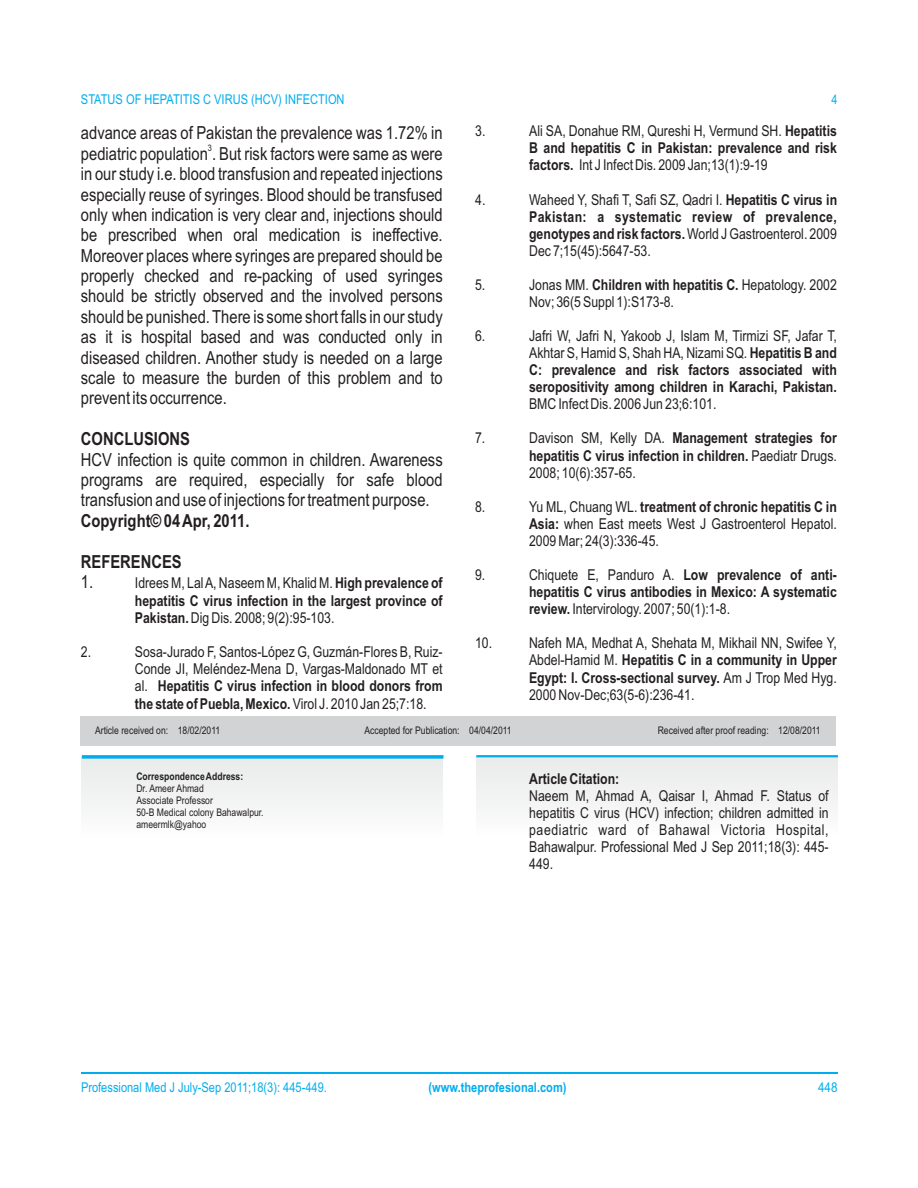
<style>
.page{position:relative;width:918px;height:1188px;background:#fff}
.page>*{position:absolute;margin:0;border:0;box-sizing:border-box;transform-origin:0 0}
.t1{font:18px/20.4px "Arial Narrow";color:#231f20}
.t2{font:700 18px "Arial Narrow";color:#231f20}
.t3{font:15px/17px "Arial Narrow";color:#231f20}
.t4{font:700 15px/17px "Arial Narrow";color:#231f20}
.t5{font:700 15px "Arial Narrow";letter-spacing:.025em;color:#231f20}
.t6{font:13.5px "Arial Narrow";color:#00aeef}
.t7{font:700 13.5px "Arial Narrow";color:#00aeef}
.t8{font:13.5px "Arial Narrow";color:#00aeef;scale:1.04 1}
.t9{font:13.2px "Arial Narrow";color:#00aeef}
.t10{font:10.5px/11.9px "Arial Narrow";color:#231f20}
.t11{font:700 10.5px "Arial Narrow";color:#231f20}
.t12{font:9px "Arial Narrow";color:#231f20}
.s1{font-weight:700}
.s2{font-weight:400}
.s3{font-size:18px}
</style>
<div class="page">
<hr style="left:81px;top:1072px;width:756px;height:2px;background:#00aeef">
<div style="left:80px;top:716px;width:756px;height:30px;background:#d1d3d4"></div>
<div style="left:82px;top:756px;width:361px;height:104px;background:#f5f6f6"></div>
<svg style="left:82px;top:755px;width:361px;height:4px"></svg>
<div style="left:477px;top:756px;width:361px;height:103px;background:#f5f5f5"></div>
<hr style="left:476px;top:755px;width:362px;height:2px;background:#00aeef">
<p class="t6" style="left:81px;top:94px;width:265px">STATUS OF HEPATITIS C VIRUS (HCV) INFECTION</p>
<p class="t9" style="left:832px;top:94px;width:8px">4</p>
<p class="t1" style="left:81px;top:124px;width:363px">advance areas of Pakistan the prevalence was 1.72% in</p>
<p class="t3" style="left:475px;top:124px;width:12px">3.</p>
<p class="t3" style="left:529px;top:124px;width:309px">Ali SA, Donahue RM, Qureshi H, Vermund SH. <span class="s1">Hepatitis</span></p>
<p class="t12" style="left:208px;top:144px;width:6px">3</p>
<p class="t4" style="left:529px;top:141px;width:309px">B and hepatitis C in Pakistan: prevalence and risk</p>
<p class="t1" style="left:81px;top:145px;width:363px">pediatric population . But risk factors were same as were</p>
<p class="t3" style="left:529px;top:158px;width:240px"><span class="s1">factors.</span> Int J Infect Dis. 2009 Jan;13(1):9-19</p>
<p class="t1" style="left:81px;top:165px;width:363px">in our study i.e. blood transfusion and repeated injections especially reuse of syringes. Blood should be transfused</p>
<p class="t3" style="left:475px;top:192px;width:12px">4.</p>
<p class="t3" style="left:529px;top:192px;width:310px">Waheed Y, Shafi T, Safi SZ, Qadri I. <span class="s1">Hepatitis C virus in</span></p>
<p class="t1" style="left:81px;top:206px;width:363px">only when indication is very clear and, injections should</p>
<p class="t5" style="left:529px;top:211px;width:309px">Pakistan: a systematic review of prevalence,</p>
<p class="t1" style="left:81px;top:226px;width:261px">be prescribed when oral medication</p>
<p class="t4" style="left:529px;top:226px;width:309px">genotypes and risk factors. <span class="s2">World J Gastroenterol. 2009</span></p>
<p class="t1" style="left:81px;top:226px;width:363px;text-align:right">is ineffective.<br>Moreover places where syringes are prepared should be</p>
<p class="t3" style="left:529px;top:243px;width:123px">Dec 7;15(45):5647-53.</p>
<p class="t1" style="left:81px;top:267px;width:363px">properly checked and re-packing of used syringes</p>
<p class="t3" style="left:475px;top:278px;width:12px">5.</p>
<p class="t3" style="left:529px;top:278px;width:309px">Jonas MM. <span class="s1">Children with hepatitis C.</span> Hepatology. 2002</p>
<p class="t1" style="left:81px;top:288px;width:363px">should be strictly observed and the involved persons</p>
<p class="t3" style="left:529px;top:295px;width:146px">Nov; 36(5 Suppl 1):S173-8.</p>
<p class="t1" style="left:81px;top:308px;width:363px">should be punished. There is some short falls in our study as</p>
<p class="t3" style="left:475px;top:329px;width:12px">6.</p>
<p class="t3" style="left:529px;top:329px;width:309px">Jafri W, Jafri N, Yakoob J, Islam M, Tirmizi SF, Jafar T,</p>
<p class="t1" style="left:105px;top:328px;width:339px">it is hospital based and was conducted only in</p>
<p class="t3" style="left:529px;top:346px;width:309px">Akhtar S, Hamid S, Shah HA, Nizami SQ. <span class="s1">Hepatitis B and</span></p>
<p class="t1" style="left:81px;top:349px;width:363px">diseased children. Another study is needed on a large</p>
<p class="t4" style="left:529px;top:363px;width:309px">C: prevalence and risk factors associated with</p>
<p class="t1" style="left:81px;top:369px;width:363px">scale to measure the burden of this problem and to</p>
<p class="t4" style="left:529px;top:380px;width:309px">seropositivity among children in Karachi, Pakistan.</p>
<p class="t1" style="left:81px;top:389px;width:148px">prevent its occurrence.</p>
<p class="t3" style="left:529px;top:397px;width:189px">BMC Infect Dis. 2006 Jun 23;6:101.</p>
<p class="t2" style="left:81px;top:432px;width:111px">CONCLUSIONS</p>
<p class="t3" style="left:475px;top:431px;width:12px">7.</p>
<p class="t4" style="left:529px;top:431px;width:309px"><span class="s2">Davison SM, Kelly DA.</span> Management strategies for</p>
<p class="t1" style="left:81px;top:451px;width:363px">HCV infection is quite common in children. Awareness</p>
<p class="t4" style="left:529px;top:448px;width:309px">hepatitis C virus infection in children. <span class="s2">Paediatr Drugs.<br>2008; 10(6):357-65.</span></p>
<p class="t1" style="left:81px;top:471px;width:363px">programs are required, especially for safe blood transfusion and use of injections for treatment purpose.</p>
<p class="t3" style="left:475px;top:499px;width:12px">8.</p>
<p class="t4" style="left:529px;top:499px;width:309px"><span class="s2">Yu ML, Chuang WL.</span> treatment of chronic hepatitis C in</p>
<p class="t2" style="left:81px;top:514px;width:170px">Copyright© 04 Apr, 2011.</p>
<p class="t3" style="left:529px;top:516px;width:309px"><span class="s1">Asia:</span> when East meets West J Gastroenterol Hepatol.<br>2009 Mar; 24(3):336-45.</p>
<p class="t2" style="left:81px;top:555px;width:102px">REFERENCES</p>
<p class="t3" style="left:475px;top:568px;width:12px">9.</p>
<p class="t4" style="left:529px;top:568px;width:309px"><span class="s2">Chiquete E, Panduro A.</span> Low prevalence of anti-</p>
<p class="t3" style="left:81px;top:576px;width:363px"><span class="s3">1.</span> Idrees M, Lal A, Naseem M, Khalid M. <span class="s1">High prevalence of</span></p>
<p class="t4" style="left:529px;top:585px;width:309px">hepatitis C virus antibodies in Mexico: A systematic</p>
<p class="t4" style="left:135px;top:594px;width:309px">hepatitis C virus infection in the largest province of</p>
<p class="t3" style="left:529px;top:602px;width:203px"><span class="s1">review.</span> Intervirology. 2007; 50(1):1-8.</p>
<p class="t3" style="left:135px;top:611px;width:201px"><span class="s1">Pakistan.</span> Dig Dis. 2008; 9(2):95-103.</p>
<p class="t3" style="left:81px;top:645px;width:12px">2.</p>
<p class="t3" style="left:135px;top:645px;width:309px">Sosa-Jurado F, Santos-López G, Guzmán-Flores B, Ruiz-</p>
<p class="t3" style="left:135px;top:662px;width:309px">Conde JI, Meléndez-Mena D, Vargas-Maldonado MT et</p>
<p class="t4" style="left:135px;top:679px;width:309px"><span class="s2">al.</span> Hepatitis C virus infection in blood donors from</p>
<p class="t4" style="left:135px;top:696px;width:293px">the state of Puebla, Mexico. <span class="s2">Virol J. 2010 Jan 25;7:18.</span></p>
<p class="t3" style="left:475px;top:636px;width:19px">10.</p>
<p class="t3" style="left:529px;top:636px;width:309px">Nafeh MA, Medhat A, Shehata M, Mikhail NN, Swifee Y,</p>
<p class="t4" style="left:529px;top:653px;width:309px"><span class="s2">Abdel-Hamid M.</span> Hepatitis C in a community in Upper</p>
<p class="t4" style="left:529px;top:670px;width:309px">Egypt: I. Cross-sectional survey. <span class="s2">Am J Trop Med Hyg.</span></p>
<p class="t3" style="left:529px;top:687px;width:167px">2000 Nov-Dec;63(5-6):236-41.</p>
<p class="t10" style="left:95px;top:726px;width:127px">Article received on: 18/02/2011</p>
<p class="t10" style="left:658px;top:726px;width:165px">Received after proof reading: 12/08/2011</p>
<p class="t11" style="left:136px;top:773px;width:108px">Correspondence Address:</p>
<p class="t10" style="left:136px;top:784px;width:129px">Dr. Ameer Ahmad<br>Associate Professor<br>50-B Medical colony Bahawalpur. ameermlk@yahoo</p>
<p class="t10" style="left:364px;top:726px;width:149px">Accepted for Publication: 04/04/2011</p>
<p class="t4" style="left:529px;top:772px;width:92px">Article Citation:</p>
<p class="t3" style="left:529px;top:789px;width:301px;text-align:justify">Naeem M, Ahmad A, Qaisar I, Ahmad F. Status of hepatitis C virus (HCV) infection; children admitted in paediatric ward of Bahawal Victoria Hospital, Bahawalpur. Professional Med J Sep 2011;18(3): 445- 449.</p>
<p class="t6" style="left:81px;top:1082px;width:247px">Professional Med J July-Sep 2011;18(3): 445-449.</p>
<p class="t7" style="left:429px;top:1082px;width:140px">(www.theprofesional.com)</p>
<p class="t8" style="left:818px;top:1082px;width:20px">448</p>
</div>
